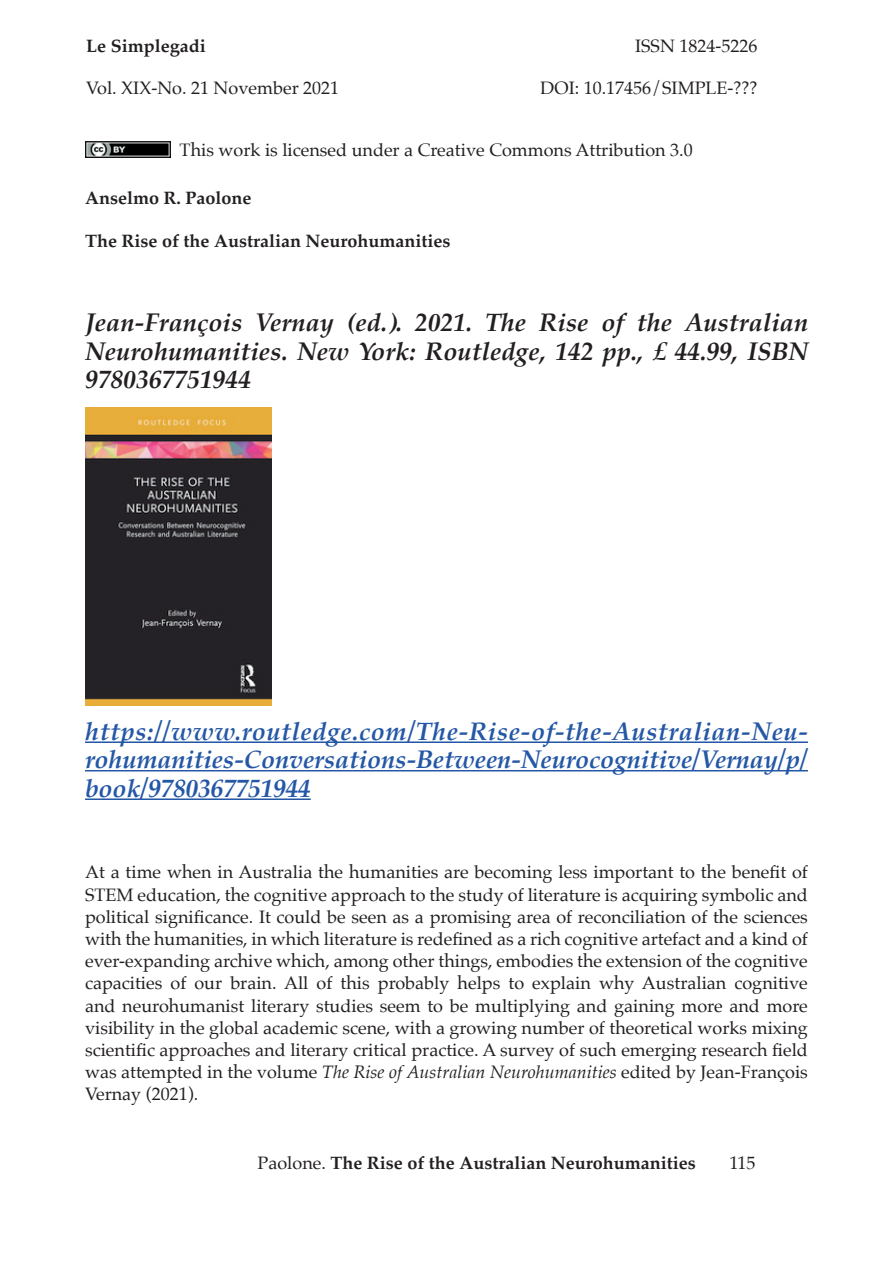
<style>
.page{position:relative;width:893px;height:1263px;background:#fff}
.page>*{position:absolute;margin:0;border:0;box-sizing:border-box;transform-origin:0 0}
.t1{font:italic 700 25.5px/28.5px "Palatino";letter-spacing:-.005em;color:#2457a6;text-align:justify}
.Rec{font:italic 700 25.5px/28.5px "Palatino";color:#231f20;text-align:justify}
.primo_paragrafo{font:18px/22.2px "Palatino";color:#231f20;text-align:justify}
.t2{font:700 18px "Palatino";color:#231f20}
.s1{font-style:italic}
.s2{font-weight:400}
</style>
<div class="page">
<img style="left:85px;top:141px;width:85px;height:16px">
<img style="left:85px;top:407px;width:186px;height:298px">
<hr style="left:85px;top:741px;width:723px;height:2px;background:#2457a6">
<hr style="left:85px;top:770px;width:723px;height:1px;background:#2457a6">
<hr style="left:85px;top:798px;width:226px;height:2px;background:#2457a6">
<p class="t2" style="left:86px;top:30px;width:121px">Le Simplegadi</p>
<p class="primo_paragrafo" style="left:86px;top:77px;width:255px">Vol. XIX-No. 21 November 2021</p>
<p class="primo_paragrafo" style="left:635px;top:35px;width:124px">ISSN 1824-5226</p>
<p class="primo_paragrafo" style="left:541px;top:77px;width:218px">DOI: 10.17456/SIMPLE-???</p>
<p class="primo_paragrafo" style="left:180px;top:139px;width:515px">This work is licensed under a Creative Commons Attribution 3.0</p>
<p class="t2" style="left:85px;top:182px;width:168px">Anselmo R. Paolone</p>
<p class="t2" style="left:85px;top:226px;width:367px">The Rise of the Australian Neurohumanities</p>
<p class="Rec" style="left:85px;top:308px;width:725px">Jean-François Vernay (ed.). 2021. The Rise of the Australian Neurohumanities. New York: Routledge, 142 pp., £ 44.99, ISBN 9780367751944</p>
<p class="t1" style="left:85px;top:716px;width:724px">https://www.routledge.com/The-Rise-of-the-Australian-Neu&shy;rohumanities-Conversations-Between-Neurocognitive/Vernay/p/ book/9780367751944</p>
<p class="primo_paragrafo" style="left:85px;top:861px;width:724px">At a time when in Australia the humanities are becoming less important to the benefit of STEM education, the cognitive approach to the study of literature is acquiring symbolic and political significance. It could be seen as a promising area of reconciliation of the sciences with the humanities, in which literature is redefined as a rich cognitive artefact and a kind of ever-expanding archive which, among other things, embodies the extension of the cognitive capacities of our brain. All of this probably helps to explain why Australian cognitive and neurohumanist literary studies seem to be multiplying and gaining more and more visibility in the global academic scene, with a growing number of theoretical works mixing scientific approaches and literary critical practice. A survey of such emerging research field was attempted in the volume <span class="s1">The Rise of Australian Neurohumanities</span> edited by Jean-François Vernay (2021).</p>
<p class="t2" style="left:258px;top:1147px;width:440px"><span class="s2">Paolone.</span> The Rise of the Australian Neurohumanities</p>
<p class="primo_paragrafo" style="left:729px;top:1151px;width:28px">115</p>
</div>
